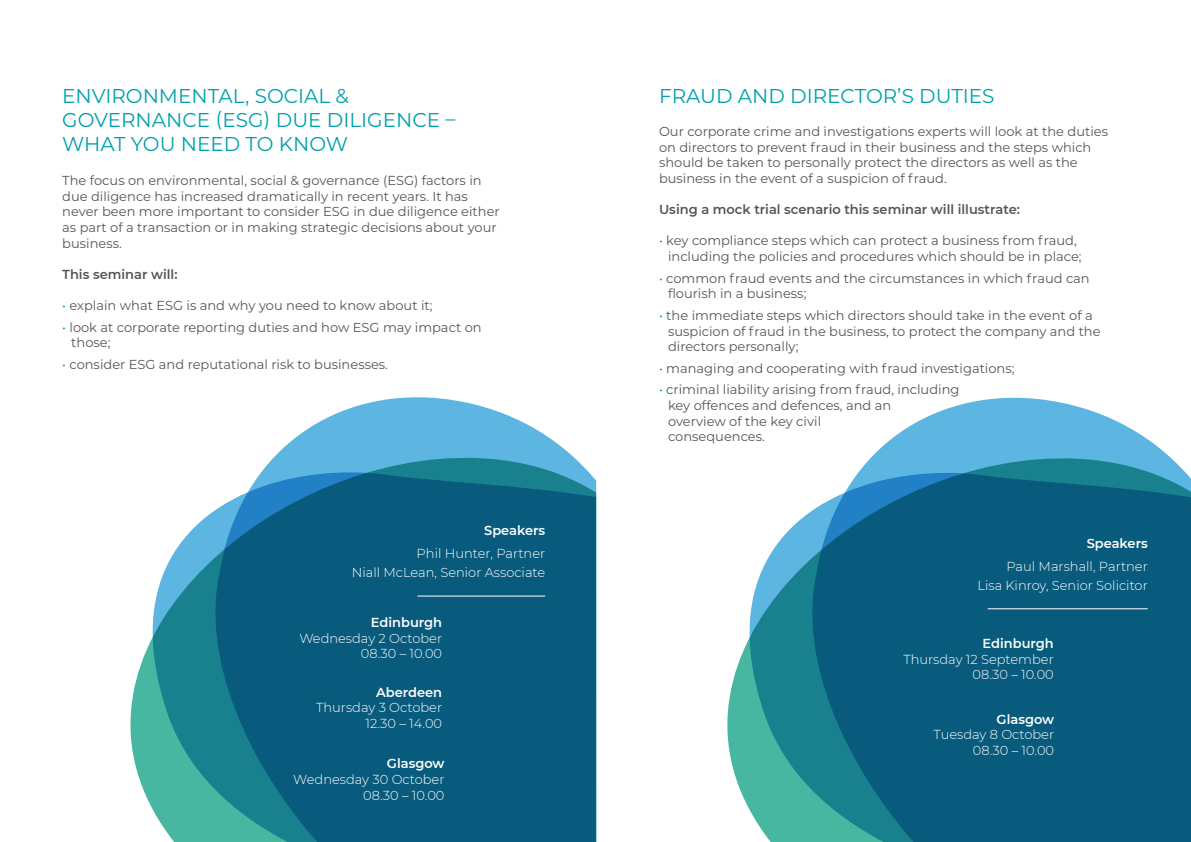
<style>
.page{position:relative;width:1191px;height:842px;background:#fff}
.page>*{position:absolute;margin:0;border:0;box-sizing:border-box;transform-origin:0 0}
.t1{font:20px/24px "Montserrat";color:#00a1ac}
.t2{font:13px/15.6px "Montserrat";color:#56545b}
.t3{font:300 13px/15.6px "Montserrat";color:#fff;text-align:right}
.t4{font:600 13px "Montserrat";color:#56545b}
.t5{font:600 13px "Montserrat";color:#fff}
.s1{color:#00a1ac}
</style>
<div class="page">
<svg style="left:727px;top:517px;width:76px;height:325px"></svg>
<svg style="left:803px;top:398px;width:388px;height:444px;background:#267594"></svg>
<hr style="left:987px;top:608px;width:160px;height:1px;background:#fff">
<svg style="left:130px;top:517px;width:76px;height:325px"></svg>
<svg style="left:206px;top:397px;width:390px;height:445px;background:#277594"></svg>
<hr style="left:417px;top:596px;width:128px;height:1px;background:#fff">
<h1 class="t1" style="left:62px;top:83px;width:394px">ENVIRONMENTAL, SOCIAL &amp;<br>GOVERNANCE (ESG) DUE DILIGENCE –<br>WHAT YOU NEED TO KNOW</h1>
<p class="t2" style="left:62px;top:172px;width:439px">The focus on environmental, social &amp; governance (ESG) factors in due diligence has increased dramatically in recent years. It has never been more important to consider ESG in due diligence either as part of a transaction or in making strategic decisions about your business.</p>
<p class="t4" style="left:62px;top:265px;width:117px">This seminar will:</p>
<p class="t2" style="left:62px;top:297px;width:372px"><span class="s1">•</span> explain what ESG is and why you need to know about it;</p>
<p class="t2" style="left:71px;top:319px;width:412px;text-indent:-9px"><span class="s1">•</span> look at corporate reporting duties and how ESG may impact on those;</p>
<p class="t2" style="left:62px;top:356px;width:327px"><span class="s1">•</span> consider ESG and reputational risk to businesses.</p>
<p class="t5" style="left:484px;top:521px;width:63px">Speakers</p>
<p class="t3" style="left:352px;top:543px;width:195px;line-height:19px">Phil Hunter, Partner<br>Niall McLean, Senior Associate</p>
<p class="t5" style="left:371px;top:613px;width:73px">Edinburgh</p>
<p class="t3" style="left:299px;top:630px;width:144px">Wednesday 2 October<br>08.30 – 10.00</p>
<p class="t5" style="left:376px;top:683px;width:68px">Aberdeen</p>
<p class="t3" style="left:316px;top:699px;width:127px">Thursday 3 October<br>12.30 – 14.00</p>
<p class="t5" style="left:387px;top:754px;width:59px">Glasgow</p>
<p class="t3" style="left:293px;top:771px;width:153px">Wednesday 30 October<br>08.30 – 10.00</p>
<h1 class="t1" style="left:659px;top:83px;width:337px">FRAUD AND DIRECTOR’S DUTIES</h1>
<p class="t2" style="left:659px;top:123px;width:450px">Our corporate crime and investigations experts will look at the duties on directors to prevent fraud in their business and the steps which should be taken to personally protect the directors as well as the business in the event of a suspicion of fraud.</p>
<p class="t4" style="left:659px;top:200px;width:362px">Using a mock trial scenario this seminar will illustrate:</p>
<p class="t2" style="left:668px;top:233px;width:415px;text-indent:-9px"><span class="s1">•</span> key compliance steps which can protect a business from fraud, including the policies and procedures which should be in place;</p>
<p class="t2" style="left:668px;top:270px;width:423px;text-indent:-9px"><span class="s1">•</span> common fraud events and the circumstances in which fraud can flourish in a business;</p>
<p class="t2" style="left:668px;top:307px;width:434px;text-indent:-9px"><span class="s1">•</span> the immediate steps which directors should take in the event of a suspicion of fraud in the business, to protect the company and the directors personally;</p>
<p class="t2" style="left:659px;top:360px;width:357px"><span class="s1">•</span> managing and cooperating with fraud investigations;</p>
<p class="t2" style="left:668px;top:381px;width:293px;text-indent:-9px"><span class="s1">•</span> criminal liability arising from fraud, including key offences and defences, and an<br>overview of the key civil<br>consequences.</p>
<p class="t5" style="left:1086px;top:534px;width:63px">Speakers</p>
<p class="t3" style="left:977px;top:557px;width:172px;line-height:19px">Paul Marshall, Partner<br>Lisa Kinroy, Senior Solicitor</p>
<p class="t5" style="left:982px;top:634px;width:73px">Edinburgh</p>
<p class="t3" style="left:903px;top:651px;width:152px">Thursday 12 September<br>08.30 – 10.00</p>
<p class="t5" style="left:996px;top:710px;width:59px">Glasgow</p>
<p class="t3" style="left:933px;top:726px;width:122px">Tuesday 8 October<br>08.30 – 10.00</p>
</div>
